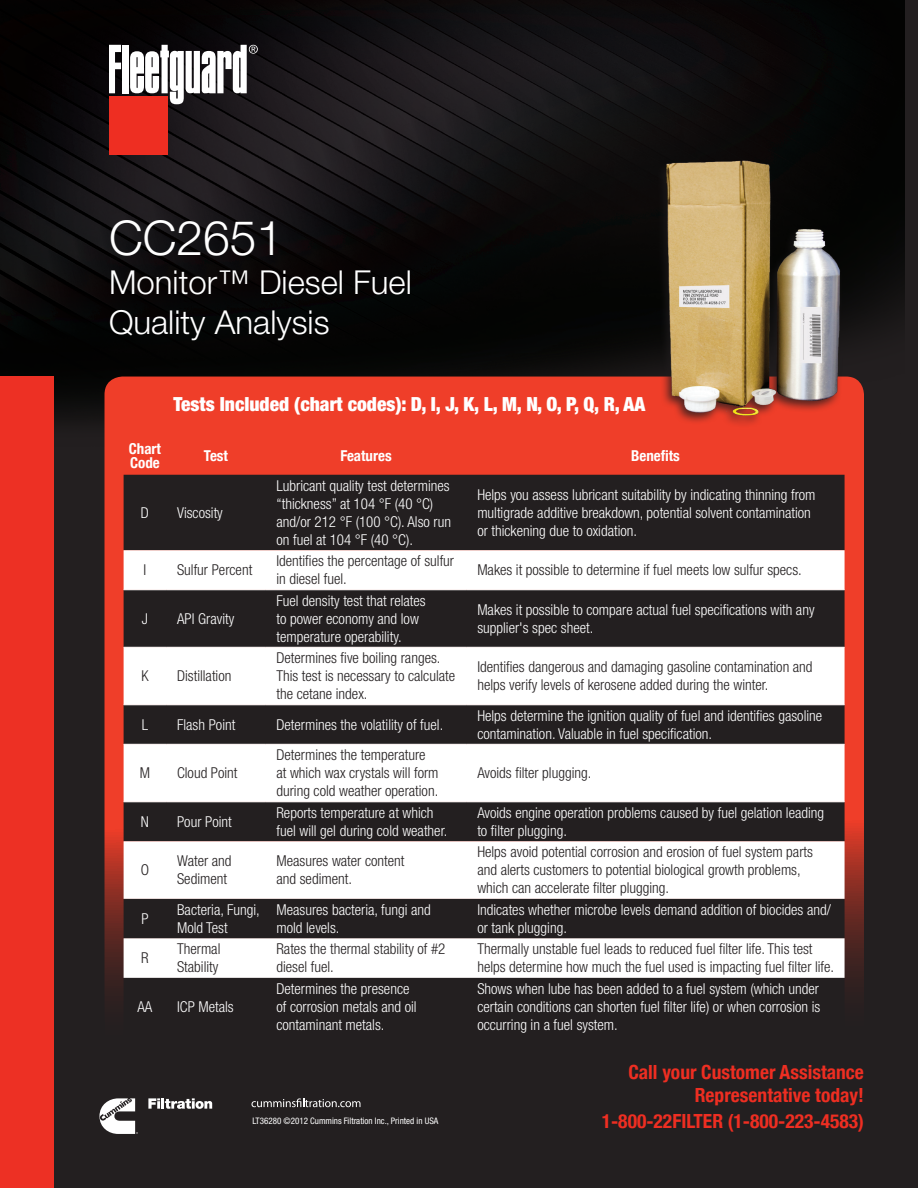
<style>
.page{position:relative;width:918px;height:1188px;background:#231f20}
.page>*{position:absolute;margin:0;border:0;box-sizing:border-box;transform-origin:0 0}
.t1{font:300 48px "Helvetica Neue LT Std";color:#fff}
.t2{font:300 33px/39.6px "Helvetica Neue LT Std";color:#fff}
.t3{font:700 condensed 19.5px/23.4px "Helvetica Neue";color:#ee2e22;text-align:right}
.t4{font:900 condensed 19.5px "Helvetica Neue LT Std";color:#fff}
.t5{font:300 condensed 15px/18px "Helvetica Neue LT Std";color:#fff}
.t6{font:300 condensed 15px/18px "Helvetica Neue LT Std";color:#231f20}
.t7{font:700 condensed 15px/14.2px "Helvetica Neue";color:#fff}
.t8{font:condensed 9px "Helvetica Neue LT Std";color:#fff}
</style>
<div class="page">
<img style="left:0;top:0;width:904px;height:450px">
<div style="left:0;top:377px;width:54px;height:811px;background:#ed3024"></div>
<div style="left:109px;top:96px;width:59px;height:59px;background:#ee2e22"></div>
<div style="left:122px;top:45px;width:6px;height:48px;background:#fff"></div>
<svg style="left:109px;top:45px;width:12px;height:48px"></svg>
<svg style="left:130px;top:45px;width:128px;height:59px"></svg>
<svg style="left:148px;top:1098px;width:64px;height:11px"></svg>
<svg style="left:99px;top:1098px;width:39px;height:36px"></svg>
<svg style="left:251px;top:1098px;width:109px;height:9px"></svg>
<svg style="left:105px;top:377px;width:759px;height:673px;fill:#ef3e29"></svg>
<svg style="left:124px;top:475px;width:721px;height:560px"></svg>
<svg style="left:124px;top:550px;width:721px;height:428px;fill:#fff"></svg>
<hr style="left:124px;top:589px;width:42px;height:1px;background:#fff">
<hr style="left:166px;top:589px;width:100px;height:1px;background:#fff">
<hr style="left:266px;top:589px;width:201px;height:1px;background:#fff">
<hr style="left:467px;top:589px;width:378px;height:1px;background:#fff">
<hr style="left:124px;top:647px;width:42px;height:1px;background:#fff">
<hr style="left:166px;top:647px;width:100px;height:1px;background:#fff">
<hr style="left:266px;top:647px;width:201px;height:1px;background:#fff">
<hr style="left:467px;top:647px;width:378px;height:1px;background:#fff">
<hr style="left:124px;top:704px;width:42px;height:1px;background:#fff">
<hr style="left:166px;top:704px;width:100px;height:1px;background:#fff">
<hr style="left:266px;top:704px;width:201px;height:1px;background:#fff">
<hr style="left:467px;top:704px;width:378px;height:1px;background:#fff">
<hr style="left:124px;top:744px;width:42px;height:1px;background:#fff">
<hr style="left:166px;top:744px;width:100px;height:1px;background:#fff">
<hr style="left:266px;top:744px;width:201px;height:1px;background:#fff">
<hr style="left:467px;top:744px;width:378px;height:1px;background:#fff">
<hr style="left:124px;top:801px;width:42px;height:1px;background:#fff">
<hr style="left:166px;top:801px;width:100px;height:1px;background:#fff">
<hr style="left:266px;top:801px;width:201px;height:1px;background:#fff">
<hr style="left:467px;top:801px;width:378px;height:1px;background:#fff">
<img style="left:586px;top:81px;width:319px;height:408px">
<h1 class="t1" style="left:109px;top:208px;width:176px">CC2651</h1>
<h2 class="t2" style="left:109px;top:262px;width:304px">Monitor™ Diesel Fuel<br>Quality Analysis</h2>
<h3 class="t4" style="left:174px;top:392px;width:473px">Tests Included (chart codes): D, I, J, K, L, M, N, O, P, Q, R, AA</h3>
<p class="t7" style="left:129px;top:440px;width:34px">Chart<br>Code</p>
<p class="t7" style="left:204px;top:447px;width:26px">Test</p>
<p class="t7" style="left:340px;top:447px;width:53px">Features</p>
<p class="t7" style="left:631px;top:447px;width:50px">Benefits</p>
<p class="t5" style="left:141px;top:503px;width:10px">D</p>
<p class="t5" style="left:177px;top:503px;width:47px">Viscosity</p>
<p class="t5" style="left:276px;top:476px;width:176px">Lubricant quality test determines “thickness” at 104 °F (40 °C) and/or 212 °F (100 °C). Also run on fuel at 104 °F (40 °C).</p>
<p class="t5" style="left:477px;top:485px;width:340px">Helps you assess lubricant suitability by indicating thinning from multigrade additive breakdown, potential solvent contamination or thickening due to oxidation.</p>
<p class="t6" style="left:144px;top:561px;width:4px">I</p>
<p class="t6" style="left:177px;top:561px;width:77px">Sulfur Percent</p>
<p class="t6" style="left:276px;top:552px;width:179px">Identifies the percentage of sulfur in diesel fuel.</p>
<p class="t6" style="left:477px;top:561px;width:326px">Makes it possible to determine if fuel meets low sulfur specs.</p>
<p class="t5" style="left:142px;top:609px;width:8px">J</p>
<p class="t5" style="left:177px;top:609px;width:59px">API Gravity</p>
<p class="t5" style="left:276px;top:591px;width:151px">Fuel density test that relates to power economy and low temperature operability.</p>
<p class="t5" style="left:477px;top:600px;width:339px">Makes it possible to compare actual fuel specifications with any supplier's spec sheet.</p>
<p class="t6" style="left:141px;top:667px;width:9px">K</p>
<p class="t6" style="left:177px;top:667px;width:56px">Distillation</p>
<p class="t6" style="left:276px;top:649px;width:180px">Determines five boiling ranges.<br>This test is necessary to calculate the cetane index.</p>
<p class="t6" style="left:477px;top:658px;width:337px">Identifies dangerous and damaging gasoline contamination and helps verify levels of kerosene added during the winter.</p>
<p class="t5" style="left:142px;top:715px;width:8px">L</p>
<p class="t5" style="left:177px;top:715px;width:60px">Flash Point</p>
<p class="t5" style="left:276px;top:715px;width:168px">Determines the volatility of fuel.</p>
<p class="t5" style="left:477px;top:706px;width:346px">Helps determine the ignition quality of fuel and identifies gasoline contamination. Valuable in fuel specification.</p>
<p class="t6" style="left:140px;top:764px;width:12px">M</p>
<p class="t6" style="left:177px;top:764px;width:62px">Cloud Point</p>
<p class="t6" style="left:276px;top:746px;width:164px">Determines the temperature at which wax crystals will form during cold weather operation.</p>
<p class="t6" style="left:477px;top:764px;width:116px">Avoids filter plugging.</p>
<p class="t5" style="left:141px;top:812px;width:10px">N</p>
<p class="t5" style="left:177px;top:812px;width:56px">Pour Point</p>
<p class="t5" style="left:276px;top:803px;width:172px">Reports temperature at which fuel will gel during cold weather.</p>
<p class="t5" style="left:477px;top:803px;width:348px">Avoids engine operation problems caused by fuel gelation leading to filter plugging.</p>
<p class="t6" style="left:141px;top:861px;width:10px">O</p>
<p class="t6" style="left:177px;top:852px;width:56px">Water and<br>Sediment</p>
<p class="t6" style="left:276px;top:852px;width:130px">Measures water content and sediment.</p>
<p class="t6" style="left:477px;top:843px;width:337px">Helps avoid potential corrosion and erosion of fuel system parts and alerts customers to potential biological growth problems, which can accelerate filter plugging.</p>
<p class="t5" style="left:141px;top:910px;width:9px">P</p>
<p class="t5" style="left:177px;top:901px;width:84px">Bacteria, Fungi,<br>Mold Test</p>
<p class="t5" style="left:276px;top:901px;width:156px">Measures bacteria, fungi and mold levels.</p>
<p class="t5" style="left:477px;top:901px;width:355px">Indicates whether microbe levels demand addition of biocides and/ or tank plugging.</p>
<p class="t6" style="left:141px;top:949px;width:9px">R</p>
<p class="t6" style="left:177px;top:940px;width:45px">Thermal<br>Stability</p>
<p class="t6" style="left:276px;top:940px;width:171px">Rates the thermal stability of #2 diesel fuel.</p>
<p class="t6" style="left:477px;top:940px;width:358px">Thermally unstable fuel leads to reduced fuel filter life. This test helps determine how much the fuel used is impacting fuel filter life.</p>
<p class="t5" style="left:137px;top:998px;width:16px">AA</p>
<p class="t5" style="left:177px;top:998px;width:58px">ICP Metals</p>
<p class="t5" style="left:276px;top:980px;width:142px">Determines the presence of corrosion metals and oil contaminant metals.</p>
<p class="t5" style="left:477px;top:980px;width:345px;text-align:justify">Shows when lube has been added to a fuel system (which under certain conditions can shorten fuel filter life) or when corrosion is occurring in a fuel system.</p>
<h3 class="t3" style="left:628px;top:1059px;width:237px">Call your Customer Assistance<br>Representative today!</h3>
<h3 class="t3" style="left:602px;top:1108px;width:264px">1-800-22FILTER (1-800-223-4583)</h3>
<p class="t8" style="left:252px;top:1115px;width:187px">LT36280 ©2012 Cummins Filtration Inc., Printed in USA</p>
</div>
